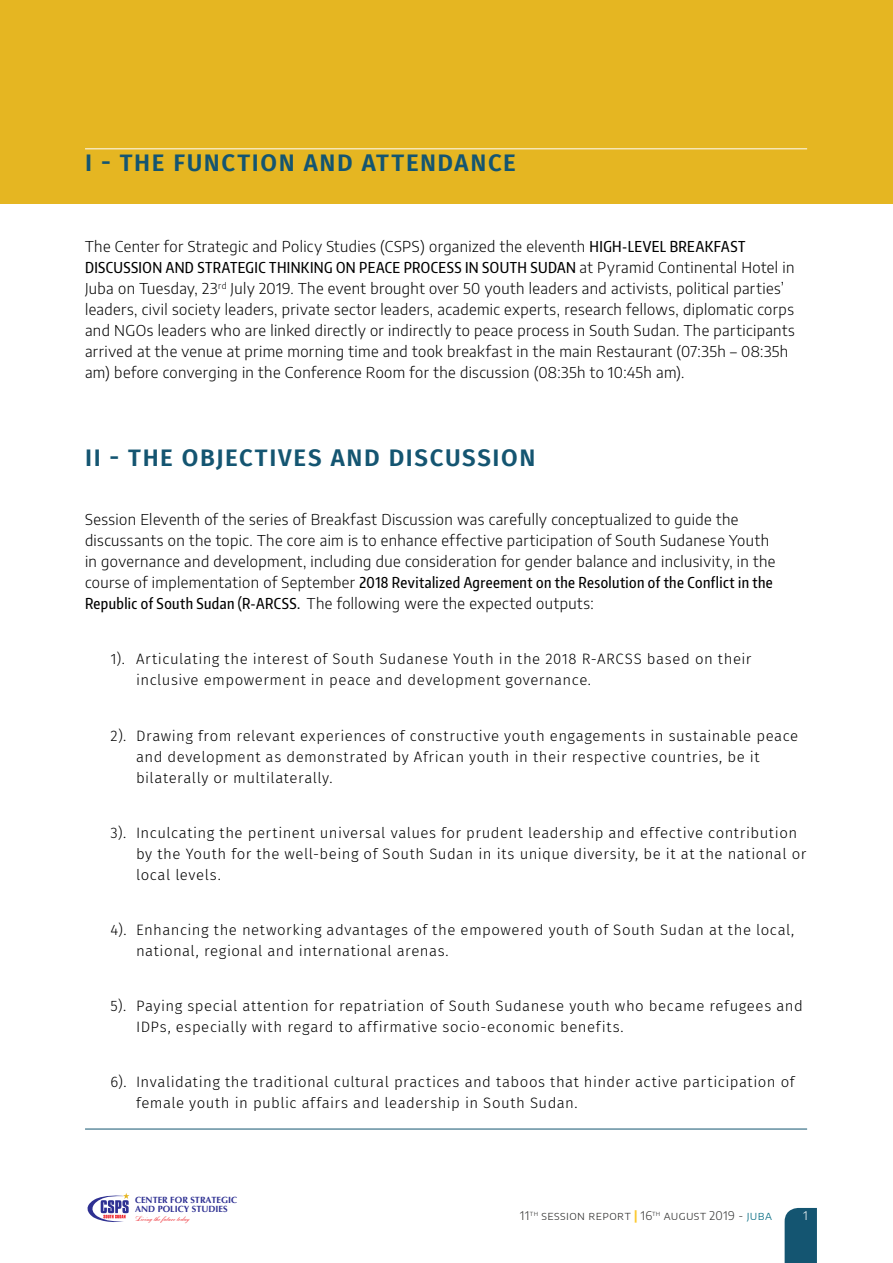
<style>
.page{position:relative;width:893px;height:1263px;background:#fff}
.page>*{position:absolute;margin:0;border:0;box-sizing:border-box;transform-origin:0 0}
.t1{font:600 24px "Fira Sans";letter-spacing:.065em;color:#145571}
.t2{font:300 15px/21px "Fira Sans";letter-spacing:.03em;color:#000}
.t3{font:300 15px/21px "Encode Sans";letter-spacing:.025em;color:#000}
.t4{font:500 15px "Encode Sans Compressed";letter-spacing:.03em;color:#000}
.t5{font:300 12px "Encode Sans";letter-spacing:.04em;color:#343433}
.t6{font:300 12px "Encode Sans";color:#fff}
.t7{font:700 9px/9.8px "Optima";color:#2e3092}
.t8{font:7.65px "Bank Scr D";color:#ed1d24}
.s1{font-family:"Encode Sans Compressed";font-weight:500}
.s2{font-family:"Encode Sans";font-weight:300}
.s3{font-weight:700;color:#fcc82d}
.s4{color:#006980}
</style>
<div class="page">
<div style="left:785px;top:1208px;width:32px;height:55px;background:#145571"></div>
<svg style="left:87px;top:1193px;width:42px;height:29px"></svg>
<div style="left:0;top:0;width:893px;height:204px;background:#e5b622"></div>
<hr style="left:85px;top:1129px;width:722px;height:1px;background:#145571">
<hr style="left:85px;top:149px;width:722px;height:1px;background:#fff">
<h1 class="t1" style="left:85px;top:143px;width:432px">I - THE FUNCTION AND ATTENDANCE</h1>
<p class="t3" style="left:85px;top:235px;width:662px">The Center for Strategic and Policy Studies (CSPS) organized the eleventh <span class="s1">HIGH-LEVEL BREAKFAST</span></p>
<p class="t4" style="left:85px;top:257px;width:711px">DISCUSSION AND STRATEGIC THINKING ON PEACE PROCESS IN SOUTH SUDAN <span class="s2">at Pyramid Continental Hotel in</span></p>
<p class="t3" style="left:85px;top:277px;width:711px">Juba on Tuesday, 23<sup>rd</sup> July 2019. The event brought over 50 youth leaders and activists, political parties’ leaders, civil society leaders, private sector leaders, academic experts, research fellows, diplomatic corps and NGOs leaders who are linked directly or indirectly to peace process in South Sudan. The participants arrived at the venue at prime morning time and took breakfast in the main Restaurant (07:35h – 08:35h am) before converging in the Conference Room for the discussion (08:35h to 10:45h am).</p>
<h1 class="t1" style="left:85px;top:438px;width:452px">II - THE OBJECTIVES AND DISCUSSION</h1>
<p class="t3" style="left:85px;top:509px;width:692px">Session Eleventh of the series of Breakfast Discussion was carefully conceptualized to guide the discussants on the topic. The core aim is to enhance effective participation of South Sudanese Youth in governance and development, including due consideration for gender balance and inclusivity, in the</p>
<p class="t4" style="left:85px;top:573px;width:689px"><span class="s2">course of implementation of September</span> 2018 Revitalized Agreement on the Resolution of the Conflict in the</p>
<p class="t3" style="left:85px;top:593px;width:510px"><span class="s1">Republic of South Sudan (R-ARCSS.</span> The following were the expected outputs:</p>
<p class="t2" style="left:136px;top:649px;width:617px;text-indent:-26px">1). Articulating the interest of South Sudanese Youth in the 2018 R-ARCSS based on their inclusive empowerment in peace and development governance.</p>
<p class="t2" style="left:136px;top:725px;width:664px;text-indent:-26px">2). Drawing from relevant experiences of constructive youth engagements in sustainable peace and development as demonstrated by African youth in their respective countries, be it bilaterally or multilaterally.</p>
<p class="t2" style="left:136px;top:822px;width:672px;text-indent:-26px">3). Inculcating the pertinent universal values for prudent leadership and effective contribution by the Youth for the well-being of South Sudan in its unique diversity, be it at the national or local levels.</p>
<p class="t2" style="left:136px;top:919px;width:660px;text-indent:-26px">4). Enhancing the networking advantages of the empowered youth of South Sudan at the local, national, regional and international arenas.</p>
<p class="t2" style="left:136px;top:995px;width:668px;text-indent:-26px">5). Paying special attention for repatriation of South Sudanese youth who became refugees and<br>IDPs, especially with regard to affirmative socio-economic benefits.</p>
<p class="t2" style="left:136px;top:1071px;width:660px;text-indent:-26px">6). Invalidating the traditional cultural practices and taboos that hinder active participation of female youth in public affairs and leadership in South Sudan.</p>
<p class="t7" style="left:135px;top:1195px;width:104px">CENTER FOR STRATEGIC<br>AND POLICY STUDIES</p>
<p class="t8" style="left:135px;top:1215px;width:56px">Living the future today</p>
<p class="t5" style="left:520px;top:1207px;width:252px">11<sup>th</sup> SessioN report <span class="s3">|</span> 16<sup>th</sup> August 2019 - <span class="s4">Juba</span></p>
<p class="t6" style="left:804px;top:1207px;width:6px">1</p>
</div>
